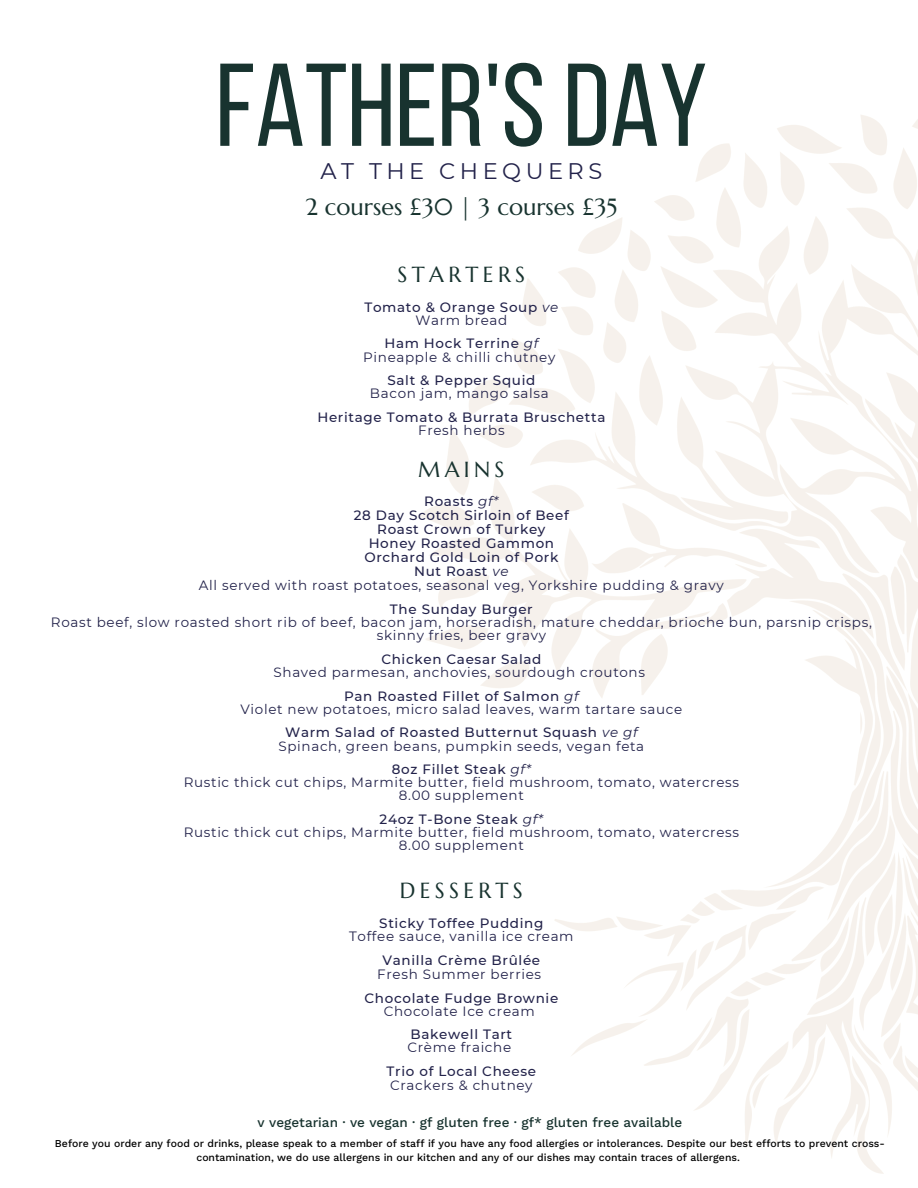
<style>
.page{position:relative;width:918px;height:1188px;background:#fff}
.page>*{position:absolute;margin:0;border:0;box-sizing:border-box;transform-origin:0 0}
.t1{font:117.45px "Bebas Neue";color:#18332f}
.t2{font:23.4px "Marcellus";color:#18332f}
.t3{font:22.5px "Montserrat";letter-spacing:.2em;color:#22224a}
.t4{font:21.75px "Marcellus";letter-spacing:.2em;color:#18332f}
.t5{font:13.5px/13.2px "Montserrat";letter-spacing:.05em;color:#22224a;text-align:center}
.t6{font:500 13.5px "Montserrat";letter-spacing:.05em;color:#22224a}
.t7{font:500 13.5px "Work Sans";color:#18332f}
.t8{font:500 10.5px/14px "Work Sans";color:#000;text-align:center}
.s1{font-weight:400;font-style:italic}
</style>
<div class="page">
<p class="t1" style="left:216px;top:58px;width:493px">FATHER'SDAY</p>
<p class="t3" style="left:321px;top:158px;width:283px">AT THE CHEQUERS</p>
<p class="t2" style="left:305px;top:192px;width:314px">2 courses £30 | 3 courses £35</p>
<p class="t4" style="left:398px;top:261px;width:129px">STARTERS</p>
<p class="t6" style="left:364px;top:299px;width:195px">Tomato &amp; Orange Soup <span class="s1">ve</span></p>
<p class="t5" style="left:415px;top:313px;width:94px">Warm bread</p>
<p class="t6" style="left:384px;top:335px;width:156px">Ham Hock Terrine <span class="s1">gf</span></p>
<p class="t5" style="left:363px;top:350px;width:194px">Pineapple &amp; chilli chutney</p>
<p class="t6" style="left:387px;top:372px;width:149px">Salt &amp; Pepper Squid</p>
<p class="t5" style="left:370px;top:387px;width:180px">Bacon jam, mango salsa</p>
<p class="t6" style="left:317px;top:409px;width:290px">Heritage Tomato &amp; Burrata Bruschetta</p>
<p class="t5" style="left:418px;top:424px;width:88px">Fresh herbs</p>
<p class="t4" style="left:418px;top:456px;width:88px">MAINS</p>
<p class="t6" style="left:424px;top:493px;width:76px">Roasts <span class="s1">gf*</span></p>
<p class="t6" style="left:354px;top:507px;width:216px">28 Day Scotch Sirloin of Beef</p>
<p class="t6" style="left:377px;top:521px;width:170px">Roast Crown of Turkey</p>
<p class="t6" style="left:369px;top:535px;width:187px">Honey Roasted Gammon</p>
<p class="t6" style="left:364px;top:549px;width:196px">Orchard Gold Loin of Pork</p>
<p class="t6" style="left:414px;top:563px;width:96px">Nut Roast <span class="s1">ve</span></p>
<p class="t5" style="left:199px;top:579px;width:526px">All served with roast potatoes, seasonal veg, Yorkshire pudding &amp; gravy</p>
<p class="t6" style="left:390px;top:601px;width:144px">The Sunday Burger</p>
<p class="t5" style="left:51px;top:616px;width:822px">Roast beef, slow roasted short rib of beef, bacon jam, horseradish, mature cheddar, brioche bun, parsnip crisps, skinny fries, beer gravy</p>
<p class="t6" style="left:381px;top:651px;width:162px">Chicken Caesar Salad</p>
<p class="t5" style="left:274px;top:666px;width:373px">Shaved parmesan, anchovies, sourdough croutons</p>
<p class="t6" style="left:344px;top:688px;width:236px">Pan Roasted Fillet of Salmon <span class="s1">gf</span></p>
<p class="t5" style="left:241px;top:702px;width:443px">Violet new potatoes, micro salad leaves, warm tartare sauce</p>
<p class="t6" style="left:285px;top:724px;width:354px">Warm Salad of Roasted Butternut Squash <span class="s1">ve gf</span></p>
<p class="t5" style="left:279px;top:739px;width:367px">Spinach, green beans, pumpkin seeds, vegan feta</p>
<p class="t6" style="left:392px;top:761px;width:141px">8oz Fillet Steak <span class="s1">gf*</span></p>
<p class="t5" style="left:184px;top:776px;width:557px">Rustic thick cut chips, Marmite butter, field mushroom, tomato, watercress</p>
<p class="t5" style="left:399px;top:789px;width:127px">8.00 supplement</p>
<p class="t6" style="left:380px;top:811px;width:165px">24oz T-Bone Steak <span class="s1">gf*</span></p>
<p class="t5" style="left:184px;top:826px;width:557px">Rustic thick cut chips, Marmite butter, field mushroom, tomato, watercress</p>
<p class="t5" style="left:399px;top:839px;width:127px">8.00 supplement</p>
<p class="t4" style="left:400px;top:877px;width:125px">DESSERTS</p>
<p class="t6" style="left:379px;top:915px;width:166px">Sticky Toffee Pudding</p>
<p class="t5" style="left:349px;top:930px;width:226px">Toffee sauce, vanilla ice cream</p>
<p class="t6" style="left:383px;top:952px;width:159px">Vanilla Crème Brûlée</p>
<p class="t5" style="left:377px;top:967px;width:165px">Fresh Summer berries</p>
<p class="t6" style="left:365px;top:990px;width:195px">Chocolate Fudge Brownie</p>
<p class="t5" style="left:384px;top:1005px;width:153px">Chocolate Ice cream</p>
<p class="t6" style="left:411px;top:1026px;width:103px">Bakewell Tart</p>
<p class="t5" style="left:407px;top:1041px;width:105px">Crème fraiche</p>
<p class="t6" style="left:387px;top:1063px;width:151px">Trio of Local Cheese</p>
<p class="t5" style="left:390px;top:1078px;width:144px">Crackers &amp; chutney</p>
<p class="t7" style="left:258px;top:1114px;width:426px">v vegetarian · ve vegan · gf gluten free · gf* gluten free available</p>
<p class="t8" style="left:55px;top:1137px;width:831px">Before you order any food or drinks, please speak to a member of staff if you have any food allergies or intolerances. Despite our best efforts to prevent cross&shy;contamination, we do use allergens in our kitchen and any of our dishes may contain traces of allergens.</p>
</div>
